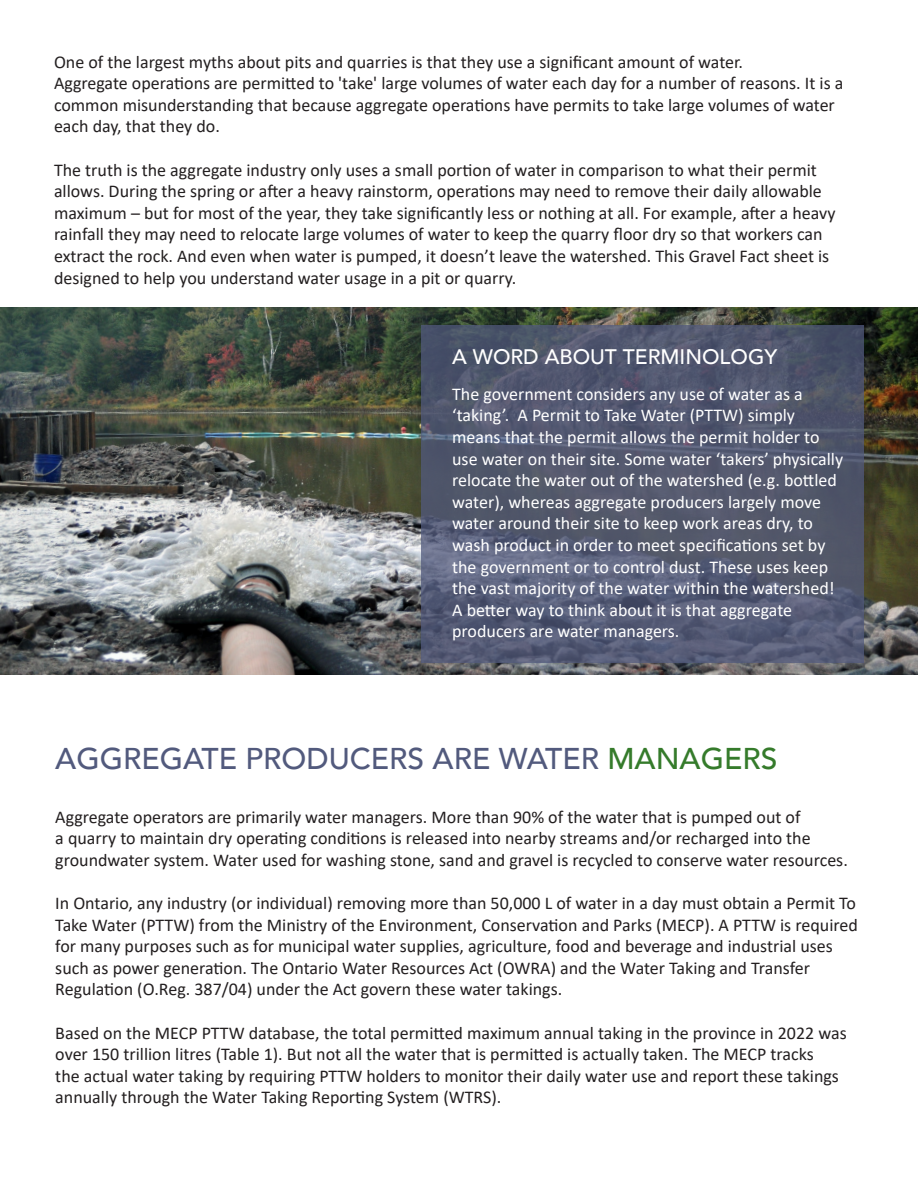
<style>
.page{position:relative;width:918px;height:1188px;background:#fff}
.page>*{position:absolute;margin:0;border:0;box-sizing:border-box;transform-origin:0 0}
.t1{font:500 30px "Avenir";color:#525a7d}
.t2{font:500 21px "Avenir";color:#fff}
.t3{font:18px/21.6px "Calibri";color:#231f20}
.t4{font:18px/21.6px "Calibri";color:#fff}
.s1{color:#357b2b}
</style>
<div class="page">
<img style="left:0;top:308px;width:918px;height:367px">
<svg style="left:422px;top:326px;width:442px;height:337px;background:#535970"></svg>
<p class="t3" style="left:54px;top:50px;width:691px">One of the largest myths about pits and quarries is that they use a significant amount of water.</p>
<p class="t3" style="left:54px;top:72px;width:791px">Aggregate operations are permitted to 'take' large volumes of water each day for a number of reasons. It is a common misunderstanding that because aggregate operations have permits to take large volumes of water each day, that they do.</p>
<p class="t3" style="left:54px;top:158px;width:783px">The truth is the aggregate industry only uses a small portion of water in comparison to what their permit allows. During the spring or after a heavy rainstorm, operations may need to remove their daily allowable maximum – but for most of the year, they take significantly less or nothing at all. For example, after a heavy rainfall they may need to relocate large volumes of water to keep the quarry floor dry so that workers can extract the rock. And even when water is pumped, it doesn’t leave the watershed. This Gravel Fact sheet is designed to help you understand water usage in a pit or quarry.</p>
<p class="t2" style="left:452px;top:338px;width:327px">A WORD ABOUT TERMINOLOGY</p>
<p class="t4" style="left:452px;top:382px;width:392px">The government considers any use of water as a ‘taking’. A Permit to Take Water (PTTW) simply means that the permit allows the permit holder to use water on their site. Some water ‘takers’ physically relocate the water out of the watershed (e.g. bottled water), whereas aggregate producers largely move water around their site to keep work areas dry, to wash product in order to meet specifications set by the government or to control dust. These uses keep the vast majority of the water within the watershed!<br>A better way to think about it is that aggregate producers are water managers.</p>
<p class="t1" style="left:55px;top:732px;width:724px">AGGREGATE PRODUCERS ARE WATER <span class="s1">MANAGERS</span></p>
<p class="t3" style="left:55px;top:805px;width:747px">Aggregate operators are primarily water managers. More than 90% of the water that is pumped out of</p>
<p class="t3" style="left:55px;top:827px;width:757px">a quarry to maintain dry operating conditions is released into nearby streams and/or recharged into the</p>
<p class="t3" style="left:55px;top:849px;width:794px">groundwater system. Water used for washing stone, sand and gravel is recycled to conserve water resources.</p>
<p class="t3" style="left:55px;top:892px;width:802px">In Ontario, any industry (or individual) removing more than 50,000 L of water in a day must obtain a Permit To</p>
<p class="t3" style="left:55px;top:913px;width:804px">Take Water (PTTW) from the Ministry of the Environment, Conservation and Parks (MECP). A PTTW is required</p>
<p class="t3" style="left:55px;top:935px;width:779px">for many purposes such as for municipal water supplies, agriculture, food and beverage and industrial uses such as power generation. The Ontario Water Resources Act (OWRA) and the Water Taking and Transfer<br>Regulation (O.Reg. 387/04) under the Act govern these water takings.</p>
<p class="t3" style="left:55px;top:1021px;width:793px">Based on the MECP PTTW database, the total permitted maximum annual taking in the province in 2022 was</p>
<p class="t3" style="left:55px;top:1043px;width:760px">over 150 trillion litres (Table 1). But not all the water that is permitted is actually taken. The MECP tracks</p>
<p class="t3" style="left:55px;top:1065px;width:785px">the actual water taking by requiring PTTW holders to monitor their daily water use and report these takings</p>
<p class="t3" style="left:55px;top:1086px;width:448px">annually through the Water Taking Reporting System (WTRS).</p>
</div>
